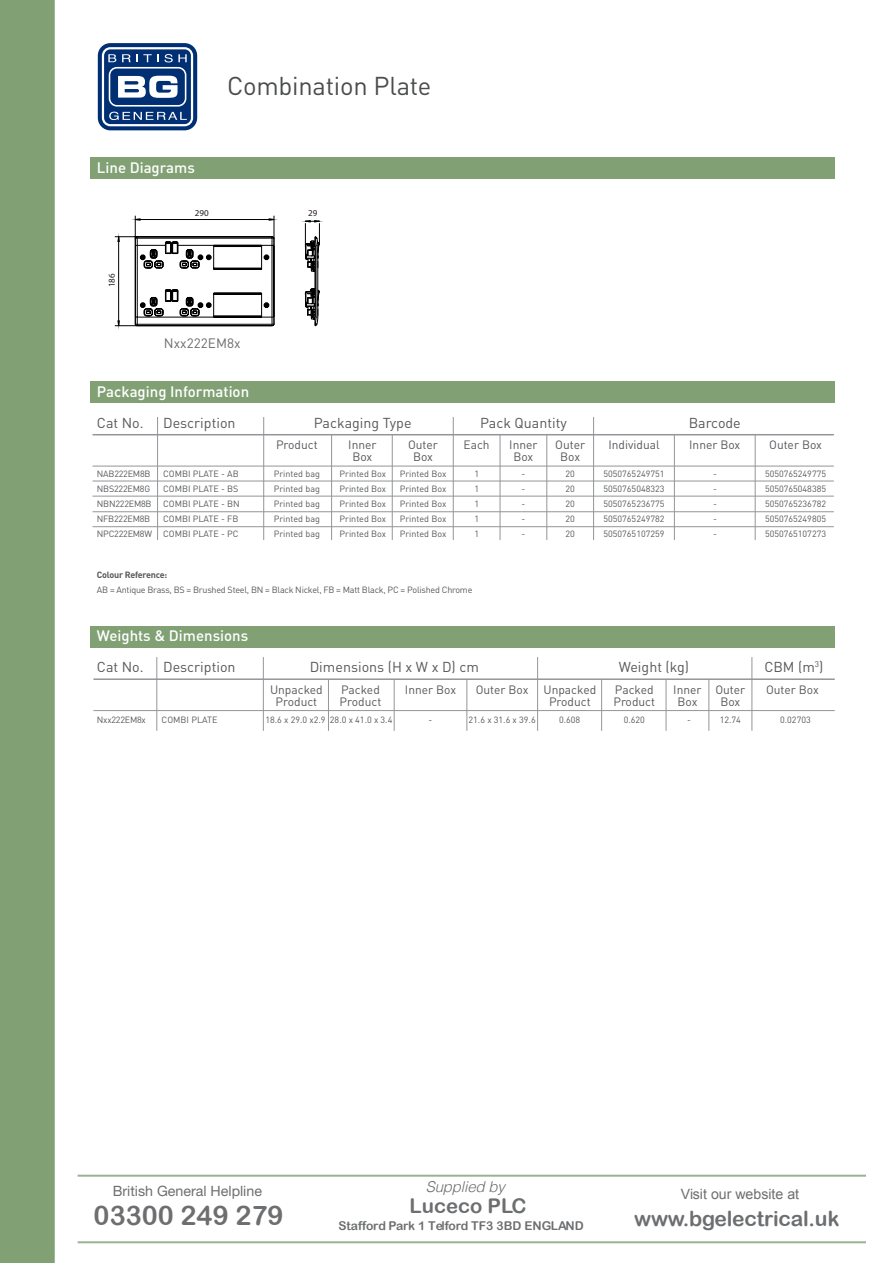
<style>
.page{position:relative;width:893px;height:1263px;background:#fff}
.page>*{position:absolute;margin:0;border:0;box-sizing:border-box;transform-origin:0 0}
.t1{font:27px "Arial Rounded MT Bold";color:#6d6e70}
.t2{font:25.5px "DIN Pro";letter-spacing:-.01em;color:#4b4c4d}
.t3{font:21px "Arial Rounded MT Bold";letter-spacing:-.01em;color:#6d6e70}
.t4{font:20.25px "Arial Rounded MT Bold";color:#6d6e70}
.t5{font:500 15px "DIN Pro";color:#fff}
.Paragraph_Style_1{font:italic 300 15px "Helvetica";letter-spacing:-.01em;color:#6c6d70}
.t6{font:14.25px "DIN Pro";color:#57585a}
.t7{font:14.25px "Helvetica Neue LT Pro";color:#6d6e70}
.t8{font:14.1px "Arial";color:#6d6e70}
.t9{font:13.5px "DIN Pro";color:#6c6d70}
.t10{font:12.15px "Arial Rounded MT Bold";color:#6d6e70}
.t11{font:12px/12px "DIN Pro";color:#57585a;text-align:center}
.t12{font:9px "DIN Pro";color:#57585a}
.t13{font:9px "DIN Pro";letter-spacing:-.025em;color:#57585a}
.t14{font:700 9px "DIN Pro";letter-spacing:-.025em;color:#57585a}
.t15{font:9px "Myriad Pro";color:#231f20}
</style>
<div class="page">
<div style="left:98px;top:43px;width:99px;height:87px;background:linear-gradient(to right,#002f73,#002f73);border-radius:13px"></div>
<svg style="left:102px;top:47px;width:91px;height:79px"></svg>
<div style="left:0;top:0;width:55px;height:1263px;background:#81a174"></div>
<hr style="left:78px;top:1175px;width:788px;height:2px;background:#9ab490">
<hr style="left:78px;top:1241px;width:788px;height:2px;background:#9ab490">
<div style="left:90px;top:626px;width:745px;height:22px;background:#81a174"></div>
<hr style="left:93px;top:678px;width:742px;height:2px;background:#939598">
<hr style="left:93px;top:710px;width:742px;height:1px;background:#939598">
<hr style="left:394px;top:679px;width:1px;height:52px;background:#939598">
<hr style="left:328px;top:679px;width:1px;height:52px;background:#939598">
<hr style="left:467px;top:679px;width:1px;height:52px;background:#939598">
<hr style="left:156px;top:657px;width:1px;height:74px;background:#939598">
<hr style="left:263px;top:657px;width:1px;height:74px;background:#939598">
<hr style="left:601px;top:679px;width:1px;height:52px;background:#939598">
<hr style="left:666px;top:679px;width:1px;height:52px;background:#939598">
<hr style="left:709px;top:679px;width:1px;height:52px;background:#939598">
<hr style="left:537px;top:657px;width:1px;height:74px;background:#939598">
<hr style="left:751px;top:657px;width:1px;height:74px;background:#939598">
<div style="left:90px;top:381px;width:745px;height:22px;background:#81a174"></div>
<hr style="left:93px;top:434px;width:741px;height:1px;background:#939598">
<hr style="left:331px;top:434px;width:1px;height:106px;background:#939598">
<hr style="left:392px;top:434px;width:1px;height:106px;background:#939598">
<hr style="left:500px;top:434px;width:1px;height:106px;background:#939598">
<hr style="left:547px;top:434px;width:1px;height:106px;background:#939598">
<hr style="left:674px;top:434px;width:1px;height:106px;background:#939598">
<hr style="left:755px;top:434px;width:1px;height:106px;background:#939598">
<hr style="left:157px;top:417px;width:1px;height:123px;background:#939598">
<hr style="left:263px;top:417px;width:1px;height:123px;background:#939598">
<hr style="left:453px;top:417px;width:1px;height:123px;background:#939598">
<hr style="left:593px;top:417px;width:1px;height:123px;background:#939598">
<hr style="left:93px;top:466px;width:741px;height:1px;background:#939598">
<hr style="left:93px;top:511px;width:741px;height:1px;background:#939598">
<hr style="left:93px;top:481px;width:741px;height:1px;background:#939598">
<hr style="left:93px;top:526px;width:741px;height:1px;background:#939598">
<hr style="left:93px;top:496px;width:741px;height:1px;background:#939598">
<div style="left:90px;top:157px;width:745px;height:22px;background:#81a174"></div>
<svg style="left:115px;top:216px;width:205px;height:111px"></svg>
<p class="t5" style="left:97px;top:157px;width:99px">Line Diagrams</p>
<p class="t2" style="left:227px;top:68px;width:206px">Combination Plate</p>
<p class="t15" style="left:106px;top:287px;width:15px;rotate:-90deg">186</p>
<p class="t15" style="left:195px;top:207px;width:15px">290</p>
<p class="t15" style="left:308px;top:207px;width:11px">29</p>
<p class="t9" style="left:164px;top:334px;width:78px">Nxx222EM8x</p>
<p class="t5" style="left:97px;top:381px;width:154px">Packaging Information</p>
<p class="t6" style="left:97px;top:413px;width:48px">Cat No.</p>
<p class="t6" style="left:163px;top:413px;width:74px">Description</p>
<p class="t13" style="left:97px;top:467px;width:55px">NAB222EM8B</p>
<p class="t13" style="left:97px;top:482px;width:55px">NBS222EM8G</p>
<p class="t13" style="left:97px;top:498px;width:56px">NBN222EM8B</p>
<p class="t13" style="left:97px;top:513px;width:55px">NFB222EM8B</p>
<p class="t13" style="left:97px;top:528px;width:57px">NPC222EM8W</p>
<p class="t12" style="left:163px;top:467px;width:77px">COMBI PLATE - AB</p>
<p class="t12" style="left:163px;top:482px;width:77px">COMBI PLATE - BS</p>
<p class="t12" style="left:163px;top:497px;width:78px">COMBI PLATE - BN</p>
<p class="t12" style="left:163px;top:512px;width:77px">COMBI PLATE - FB</p>
<p class="t12" style="left:163px;top:527px;width:77px">COMBI PLATE - PC</p>
<p class="t6" style="left:314px;top:413px;width:99px">Packaging Type</p>
<p class="t6" style="left:480px;top:413px;width:88px">Pack Quantity</p>
<p class="t6" style="left:689px;top:413px;width:54px">Barcode</p>
<p class="t11" style="left:408px;top:438px;width:31px">Outer</p>
<p class="t11" style="left:689px;top:438px;width:53px">Inner Box</p>
<p class="t11" style="left:413px;top:450px;width:21px">Box</p>
<p class="t11" style="left:555px;top:438px;width:31px">Outer<br>Box</p>
<p class="t11" style="left:769px;top:438px;width:54px">Outer Box</p>
<p class="t11" style="left:276px;top:438px;width:43px">Product</p>
<p class="t11" style="left:348px;top:438px;width:30px">Inner</p>
<p class="t11" style="left:464px;top:438px;width:28px">Each</p>
<p class="t11" style="left:608px;top:438px;width:53px">Individual</p>
<p class="t11" style="left:352px;top:450px;width:21px">Box</p>
<p class="t11" style="left:509px;top:438px;width:30px">Inner<br>Box</p>
<p class="t12" style="left:274px;top:467px;width:48px">Printed bag</p>
<p class="t12" style="left:274px;top:482px;width:48px">Printed bag</p>
<p class="t12" style="left:274px;top:497px;width:48px">Printed bag</p>
<p class="t12" style="left:274px;top:512px;width:48px">Printed bag</p>
<p class="t12" style="left:274px;top:527px;width:48px">Printed bag</p>
<p class="t12" style="left:340px;top:467px;width:48px">Printed Box</p>
<p class="t12" style="left:340px;top:482px;width:48px">Printed Box</p>
<p class="t12" style="left:340px;top:497px;width:48px">Printed Box</p>
<p class="t12" style="left:340px;top:512px;width:48px">Printed Box</p>
<p class="t12" style="left:340px;top:527px;width:48px">Printed Box</p>
<p class="t12" style="left:400px;top:467px;width:48px">Printed Box</p>
<p class="t12" style="left:400px;top:482px;width:48px">Printed Box</p>
<p class="t12" style="left:400px;top:497px;width:48px">Printed Box</p>
<p class="t12" style="left:400px;top:512px;width:48px">Printed Box</p>
<p class="t12" style="left:400px;top:527px;width:48px">Printed Box</p>
<p class="t12" style="left:475px;top:467px;width:6px">1</p>
<p class="t12" style="left:475px;top:482px;width:6px">1</p>
<p class="t12" style="left:475px;top:497px;width:6px">1</p>
<p class="t12" style="left:475px;top:512px;width:6px">1</p>
<p class="t12" style="left:475px;top:527px;width:6px">1</p>
<p class="t12" style="left:521px;top:467px;width:5px">-</p>
<p class="t12" style="left:521px;top:482px;width:5px">-</p>
<p class="t12" style="left:521px;top:497px;width:5px">-</p>
<p class="t12" style="left:521px;top:512px;width:5px">-</p>
<p class="t12" style="left:521px;top:527px;width:5px">-</p>
<p class="t12" style="left:565px;top:467px;width:11px">20</p>
<p class="t12" style="left:565px;top:482px;width:11px">20</p>
<p class="t12" style="left:565px;top:497px;width:11px">20</p>
<p class="t12" style="left:565px;top:512px;width:11px">20</p>
<p class="t12" style="left:565px;top:527px;width:11px">20</p>
<p class="t12" style="left:603px;top:467px;width:63px">5050765249751</p>
<p class="t12" style="left:603px;top:482px;width:63px">5050765048323</p>
<p class="t12" style="left:603px;top:497px;width:63px">5050765236775</p>
<p class="t12" style="left:603px;top:512px;width:63px">5050765249782</p>
<p class="t12" style="left:603px;top:527px;width:63px">5050765107259</p>
<p class="t12" style="left:713px;top:467px;width:5px">-</p>
<p class="t12" style="left:713px;top:482px;width:5px">-</p>
<p class="t12" style="left:713px;top:497px;width:5px">-</p>
<p class="t12" style="left:713px;top:512px;width:5px">-</p>
<p class="t12" style="left:713px;top:527px;width:5px">-</p>
<p class="t12" style="left:765px;top:467px;width:63px">5050765249775</p>
<p class="t12" style="left:765px;top:482px;width:63px">5050765048385</p>
<p class="t12" style="left:765px;top:497px;width:63px">5050765236782</p>
<p class="t12" style="left:765px;top:512px;width:63px">5050765249805</p>
<p class="t12" style="left:765px;top:527px;width:63px">5050765107273</p>
<p class="t14" style="left:97px;top:568px;width:72px">Colour Reference:</p>
<p class="t13" style="left:97px;top:584px;width:377px">AB = Antique Brass, BS = Brushed Steel, BN = Black Nickel, FB = Matt Black, PC = Polished Chrome</p>
<p class="t5" style="left:97px;top:625px;width:153px">Weights &amp; Dimensions</p>
<p class="t6" style="left:97px;top:657px;width:48px">Cat No.</p>
<p class="t6" style="left:163px;top:657px;width:74px">Description</p>
<p class="t6" style="left:310px;top:657px;width:171px">Dimensions (H x W x D) cm</p>
<p class="t6" style="left:619px;top:657px;width:72px">Weight (kg)</p>
<p class="t6" style="left:764px;top:657px;width:61px">CBM (m<sup>3</sup>)</p>
<p class="t11" style="left:405px;top:683px;width:53px">Inner Box</p>
<p class="t11" style="left:476px;top:683px;width:54px">Outer Box</p>
<p class="t11" style="left:270px;top:683px;width:54px">Unpacked<br>Product</p>
<p class="t11" style="left:543px;top:683px;width:54px">Unpacked<br>Product</p>
<p class="t11" style="left:340px;top:683px;width:43px;text-align:left">Packed<br>Product</p>
<p class="t11" style="left:613px;top:683px;width:43px;text-align:left">Packed<br>Product</p>
<p class="t11" style="left:673px;top:683px;width:30px">Inner<br>Box</p>
<p class="t11" style="left:715px;top:683px;width:31px">Outer<br>Box</p>
<p class="t11" style="left:766px;top:683px;width:54px">Outer Box</p>
<p class="t13" style="left:97px;top:713px;width:51px">Nxx222EM8x</p>
<p class="t12" style="left:162px;top:713px;width:57px">COMBI PLATE</p>
<p class="t12" style="left:265px;top:713px;width:62px">18.6 x 29.0 x2.9</p>
<p class="t12" style="left:330px;top:713px;width:64px">28.0 x 41.0 x 3.4</p>
<p class="t12" style="left:429px;top:713px;width:5px">-</p>
<p class="t12" style="left:469px;top:713px;width:69px">21.6 x 31.6 x 39.6</p>
<p class="t12" style="left:559px;top:713px;width:23px">0.608</p>
<p class="t12" style="left:624px;top:713px;width:23px">0.620</p>
<p class="t12" style="left:687px;top:713px;width:5px">-</p>
<p class="t12" style="left:720px;top:713px;width:23px">12.74</p>
<p class="t12" style="left:780px;top:713px;width:32px">0.02703</p>
<p class="t7" style="left:113px;top:1182px;width:151px">British General Helpline</p>
<p class="Paragraph_Style_1" style="left:426px;top:1174px;width:81px">Supplied by</p>
<h3 class="t4" style="left:410px;top:1194px;width:118px">Luceco PLC</h3>
<h1 class="t1" style="left:94px;top:1200px;width:191px">03300 249 279</h1>
<h3 class="t10" style="left:338px;top:1218px;width:247px">Stafford Park 1 Telford TF3 3BD ENGLAND</h3>
<h3 class="t8" style="left:681px;top:1185px;width:120px">Visit our website at</h3>
<p class="t3" style="left:634px;top:1206px;width:207px">www.bgelectrical.uk</p>
</div>
